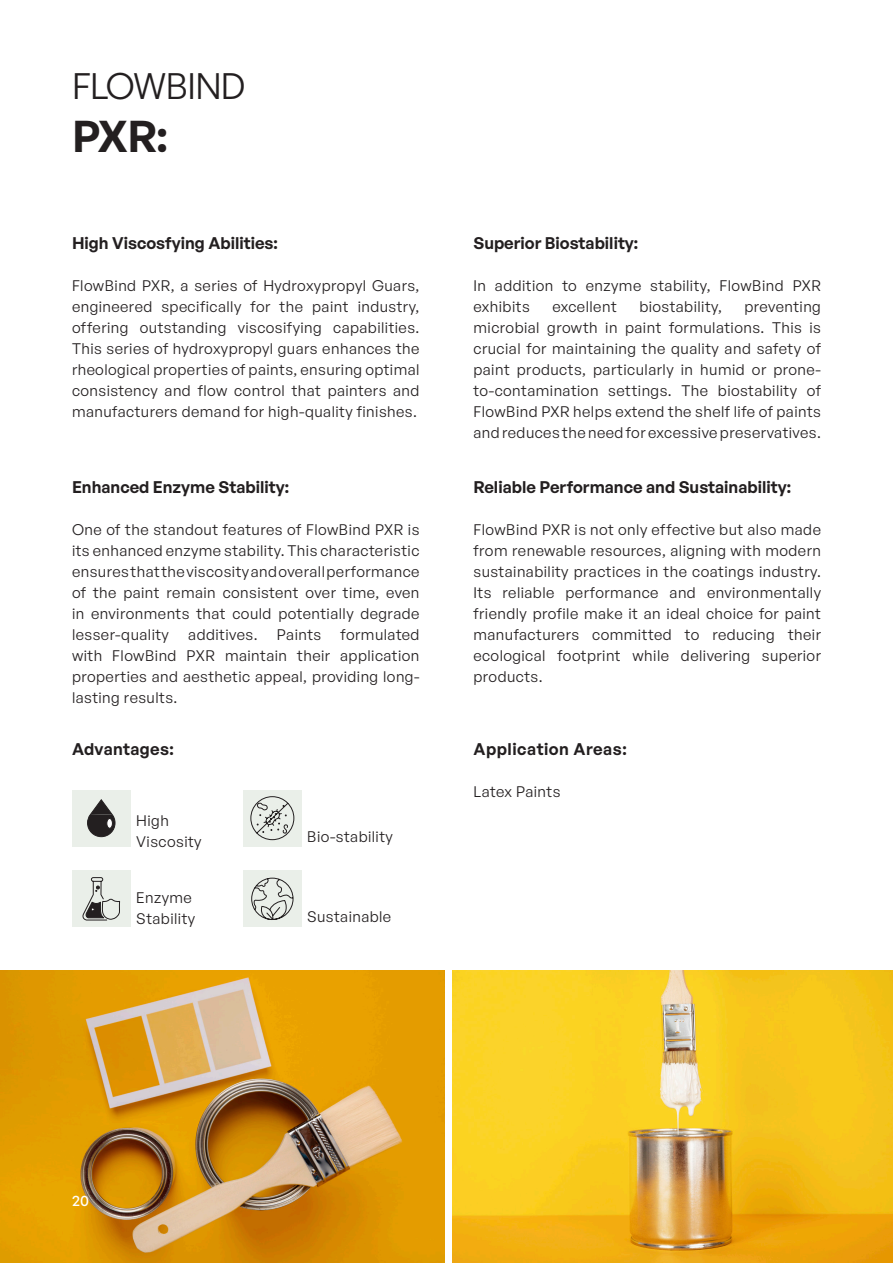
<style>
.page{position:relative;width:893px;height:1263px;background:#fff}
.page>*{position:absolute;margin:0;border:0;box-sizing:border-box;transform-origin:0 0}
.t1{font:600 43.5px "General Sans";color:#231f20}
.t2{font:36px "General Sans";letter-spacing:-.02em;color:#231f20}
.t3{font:600 16.5px "General Sans";color:#231f20}
.t4{font:600 16.5px "General Sans";letter-spacing:.03em;color:#231f20}
.t5{font:600 16.5px "General Sans";letter-spacing:.02em;color:#231f20}
.t6{font:15px/21px "General Sans";letter-spacing:.03em;color:#231f20;text-align:justify}
.t7{font:500 15px "General Sans";color:#fff}
</style>
<div class="page">
<img style="left:453px;top:971px;width:440px;height:292px">
<img style="left:0;top:971px;width:445px;height:292px">
<div style="left:72px;top:790px;width:59px;height:56px;background:#eaefe9"></div>
<div style="left:72px;top:870px;width:59px;height:57px;background:#eaefe9"></div>
<div style="left:243px;top:790px;width:59px;height:56px;background:#eaefe9"></div>
<div style="left:243px;top:870px;width:59px;height:57px;background:#eaefe9"></div>
<svg style="left:250px;top:796px;width:44px;height:44px"></svg>
<svg style="left:82px;top:877px;width:38px;height:43px"></svg>
<svg style="left:87px;top:799px;width:28px;height:38px"></svg>
<div style="left:107px;top:818px;width:5px;height:10px;background:#fff;border-radius:50%"></div>
<div style="left:107px;top:818px;width:6px;height:10px;border:1px solid #231f20;border-radius:50%"></div>
<svg style="left:251px;top:878px;width:42px;height:42px"></svg>
<p class="t2" style="left:72px;top:64px;width:175px">FLOWBIND</p>
<p class="t1" style="left:72px;top:108px;width:97px">PXR:</p>
<p class="t3" style="left:72px;top:232px;width:207px">High Viscosfying Abilities:</p>
<p class="t6" style="left:72px;top:274px;width:349px">FlowBind PXR, a series of Hydroxypropyl Guars, engineered specifically for the paint industry, offering outstanding viscosifying capabilities.<br>This series of hydroxypropyl guars enhances the rheological properties of paints, ensuring optimal consistency and flow control that painters and manufacturers demand for high-quality finishes.</p>
<p class="t3" style="left:72px;top:477px;width:219px">Enhanced Enzyme Stability:</p>
<p class="t6" style="left:72px;top:519px;width:349px">One of the standout features of FlowBind PXR is its enhanced enzyme stability. This characteristic ensures that the viscosity and overall performance of the paint remain consistent over time, even in environments that could potentially degrade lesser-quality</p>
<p class="t6" style="left:72px;top:624px;width:349px;text-indent:269px">formulated with FlowBind PXR maintain their application properties and aesthetic appeal, providing long&shy;lasting results.</p>
<p class="t6" style="left:188px;top:624px;width:71px">additives.</p>
<p class="t6" style="left:277px;top:624px;width:46px">Paints</p>
<p class="t5" style="left:72px;top:739px;width:103px">Advantages:</p>
<p class="t6" style="left:136px;top:809px;width:67px">High<br>Viscosity</p>
<p class="t6" style="left:136px;top:887px;width:60px">Enzyme<br>Stability</p>
<p class="t6" style="left:307px;top:826px;width:87px">Bio-stability</p>
<p class="t6" style="left:307px;top:905px;width:86px">Sustainable</p>
<p class="t3" style="left:473px;top:232px;width:166px">Superior Biostability:</p>
<p class="t6" style="left:473px;top:274px;width:349px">In addition to enzyme stability, FlowBind PXR exhibits</p>
<p class="t6" style="left:552px;top:295px;width:66px">excellent</p>
<p class="t6" style="left:639px;top:295px;width:84px">biostability,</p>
<p class="t6" style="left:473px;top:295px;width:349px;text-indent:271px">preventing microbial growth in paint formulations. This is crucial for maintaining the quality and safety of paint products, particularly in humid or prone&shy;to-contamination settings. The biostability of FlowBind PXR helps extend the shelf life of paints and reduces the need for excessive preservatives.</p>
<p class="t3" style="left:473px;top:477px;width:319px">Reliable Performance and Sustainability:</p>
<p class="t6" style="left:473px;top:519px;width:349px">FlowBind PXR is not only effective but also made from renewable resources, aligning with modern sustainability practices in the coatings industry.<br>Its reliable performance and environmentally friendly profile make it an ideal choice for paint manufacturers committed to reducing their ecological footprint while delivering superior products.</p>
<p class="t4" style="left:473px;top:739px;width:155px">Application Areas:</p>
<p class="t6" style="left:473px;top:781px;width:88px">Latex Paints</p>
<p class="t7" style="left:72px;top:1191px;width:18px">20</p>
</div>
